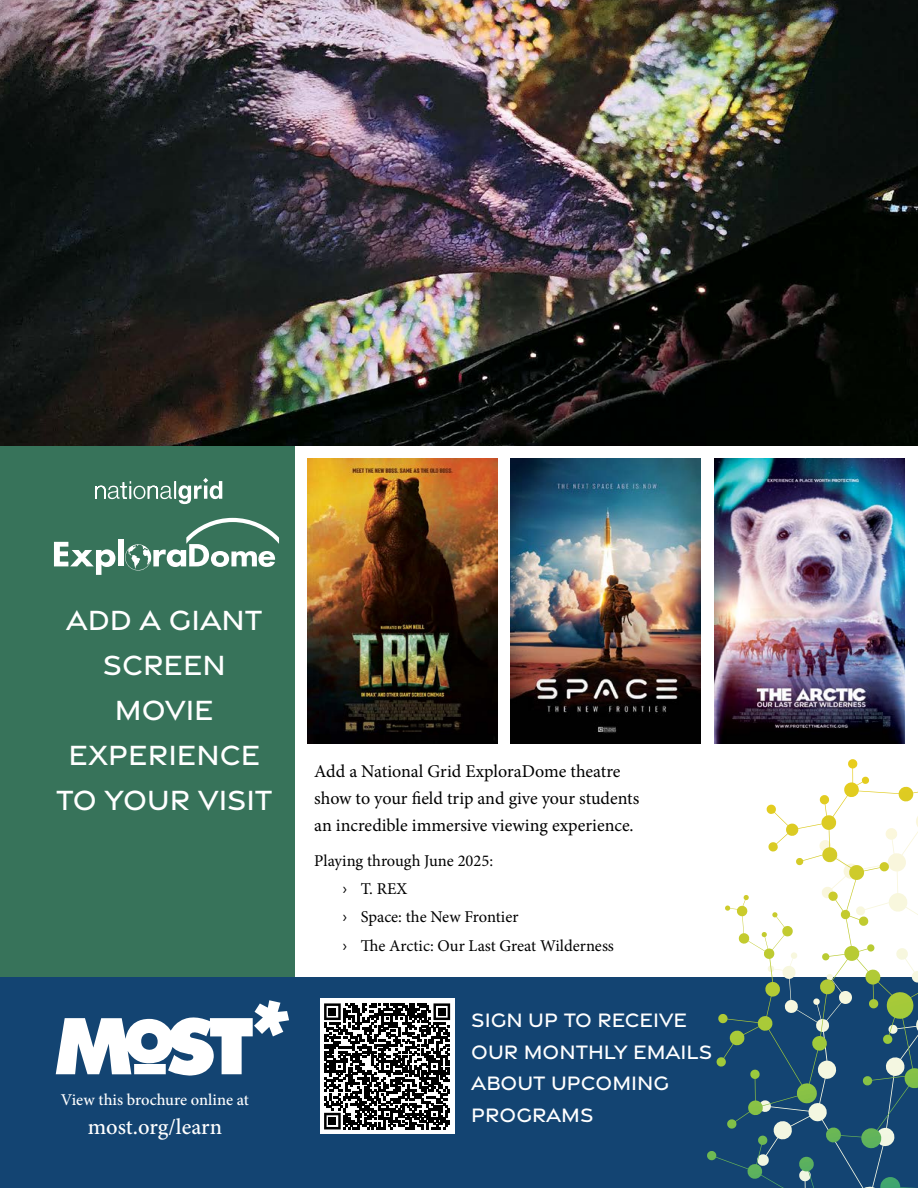
<style>
.page{position:relative;width:918px;height:1188px;background:#fff}
.page>*{position:absolute;margin:0;border:0;box-sizing:border-box;transform-origin:0 0}
.t1{font:500 30px/45px "Gravesend Sans";color:#fff;text-align:center}
.t2{font:500 22.5px "Minion Pro";letter-spacing:-.005em;color:#fff}
.t3{font:500 21px/31.5px "Gravesend Sans";color:#fff}
.t4{font:18px/27px "Minion Pro";color:#000}
.t5{font:16.5px/28.3px "Minion Pro";color:#000}
.t6{font:500 16.5px "Minion Pro";letter-spacing:-.005em;color:#fff}
.s1{font-family:"Myriad Pro"}
</style>
<div class="page">
<img style="left:308px;top:458px;width:190px;height:286px">
<img style="left:714px;top:458px;width:190px;height:286px">
<img style="left:511px;top:458px;width:190px;height:286px">
<div style="left:0;top:435px;width:295px;height:605px;background:#37735a"></div>
<img style="left:0;top:0;width:918px;height:446px">
<div style="left:0;top:977px;width:918px;height:211px;background:#134472"></div>
<svg style="left:95px;top:478px;width:127px;height:26px"></svg>
<svg style="left:54px;top:542px;width:61px;height:33px"></svg>
<div style="left:118px;top:540px;width:6px;height:26px;background:#fff"></div>
<svg style="left:125px;top:518px;width:154px;height:53px"></svg>
<svg style="left:763px;top:762px;width:155px;height:426px"></svg>
<div style="left:320px;top:999px;width:135px;height:135px;background:#fff"></div>
<svg style="left:324px;top:1003px;width:126px;height:126px"></svg>
<div style="left:329px;top:1008px;width:7px;height:7px;background:#000"></div>
<div style="left:438px;top:1008px;width:7px;height:7px;background:#000"></div>
<div style="left:329px;top:1118px;width:7px;height:7px;background:#000"></div>
<svg style="left:56px;top:1000px;width:233px;height:76px"></svg>
<h1 class="t1" style="left:56px;top:596px;width:218px">ADD A GIANT<br>SCREEN<br>MOVIE<br>EXPERIENCE<br>TO YOUR VISIT</h1>
<p class="t6" style="left:61px;top:1089px;width:190px">View this brochure online at</p>
<p class="t2" style="left:88px;top:1111px;width:136px">most.org/learn</p>
<p class="t4" style="left:314px;top:757px;width:327px">Add a National Grid ExploraDome theatre show to your field trip and give your students an incredible immersive viewing experience.</p>
<p class="t5" style="left:343px;top:846px;width:273px;text-indent:-28px">Playing through June 2025:<br><span class="s1">›</span> T. REX<br><span class="s1">›</span> Space: the New Frontier<br><span class="s1">›</span> The Arctic: Our Last Great Wilderness</p>
<p class="t3" style="left:471px;top:1004px;width:242px">SIGN UP TO RECEIVE<br>OUR MONTHLY EMAILS<br>ABOUT UPCOMING<br>PROGRAMS</p>
</div>
